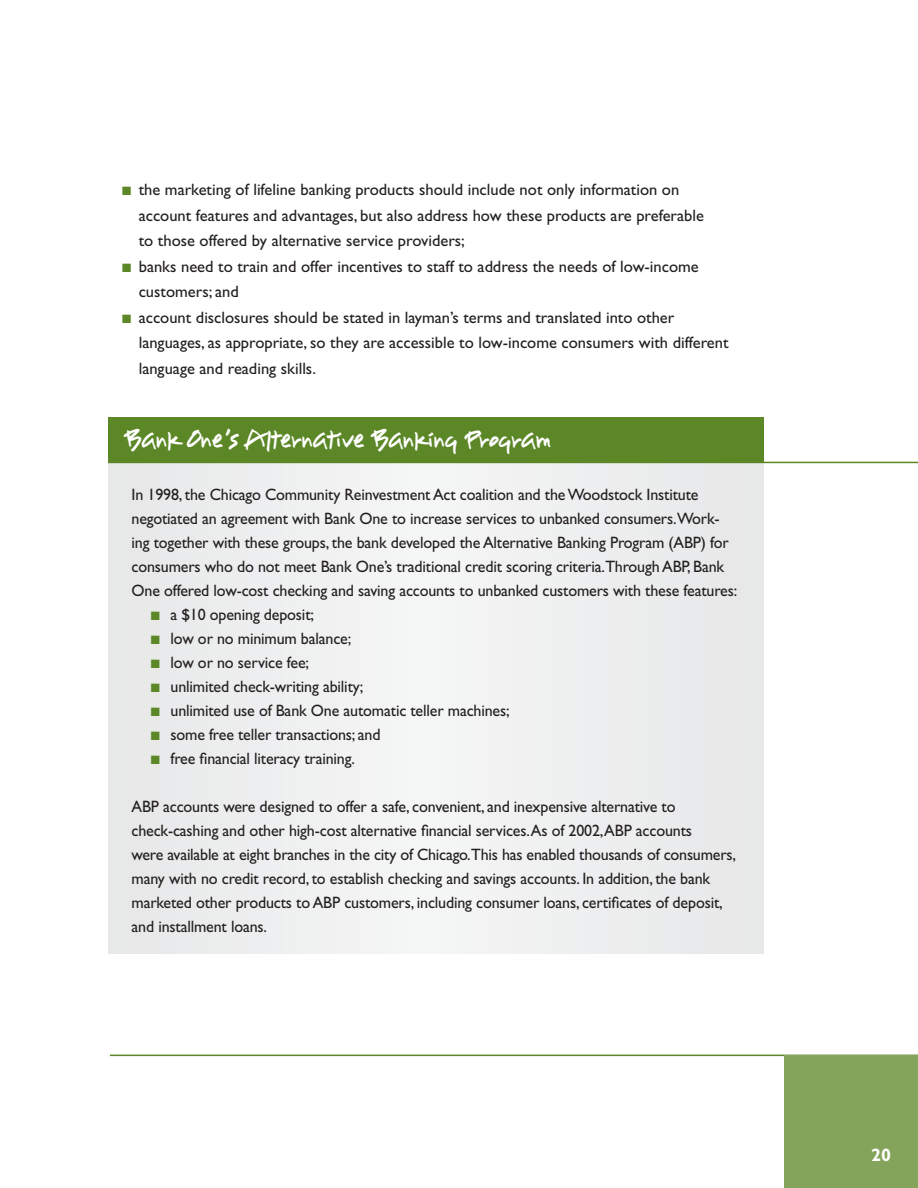
<style>
.page{position:relative;width:918px;height:1188px;background:#fff}
.page>*{position:absolute;margin:0;border:0;box-sizing:border-box;transform-origin:0 0}
.t1{font:23.25px "Youngsook BTN";color:#fff}
.t2{font:700 18px "Gill Sans";color:#fff}
.t3{font:16.5px/25.5px "Gill Sans";letter-spacing:-.01em;color:#231f20}
</style>
<div class="page">
<hr style="left:110px;top:1055px;width:808px;height:1px;background:#5c8727">
<div style="left:784px;top:1055px;width:134px;height:133px;background:#85a45b"></div>
<div style="left:108px;top:417px;width:655px;height:45px;background:#5c8727"></div>
<div style="left:108px;top:462px;width:655px;height:492px;background:#edeeef"></div>
<hr style="left:108px;top:462px;width:810px;height:1px;background:#5c8727">
<p class="t3" style="left:139px;top:179px;width:591px">the marketing of lifeline banking products should include not only information on account features and advantages, but also address how these products are preferable<br>to those offered by alternative service providers;<br>banks need to train and offer incentives to staff to address the needs of low-income customers; and<br>account disclosures should be stated in layman’s terms and translated into other languages, as appropriate, so they are accessible to low-income consumers with different language and reading skills.</p>
<h1 class="t1" style="left:124px;top:427px;width:429px">Bank One’s Alternative Banking Program</h1>
<p class="t3" style="left:132px;top:483px;width:569px">In 1998, the Chicago Community Reinvestment Act coalition and the Woodstock Institute</p>
<p class="t3" style="left:132px;top:507px;width:590px">negotiated an agreement with Bank One to increase services to unbanked consumers.Work-</p>
<p class="t3" style="left:132px;top:531px;width:599px">ing together with these groups, the bank developed the Alternative Banking Program (ABP) for</p>
<p class="t3" style="left:132px;top:555px;width:594px">consumers who do not meet Bank One’s traditional credit scoring criteria.Through ABP, Bank</p>
<p class="t3" style="left:132px;top:579px;width:607px">One offered low-cost checking and saving accounts to unbanked customers with these features:</p>
<p class="t3" style="left:170px;top:603px;width:145px">a $10 opening deposit;</p>
<p class="t3" style="left:170px;top:627px;width:182px">low or no minimum balance;</p>
<p class="t3" style="left:170px;top:651px;width:140px">low or no service fee;</p>
<p class="t3" style="left:170px;top:675px;width:194px">unlimited check-writing ability;</p>
<p class="t3" style="left:170px;top:699px;width:341px">unlimited use of Bank One automatic teller machines;</p>
<p class="t3" style="left:170px;top:723px;width:212px">some free teller transactions; and</p>
<p class="t3" style="left:170px;top:747px;width:186px">free financial literacy training.</p>
<p class="t3" style="left:132px;top:796px;width:606px;line-height:24px">ABP accounts were designed to offer a safe, convenient, and inexpensive alternative to check-cashing and other high-cost alternative financial services.As of 2002,ABP accounts<br>were available at eight branches in the city of Chicago.This has enabled thousands of consumers, many with no credit record, to establish checking and savings accounts. In addition, the bank marketed other products to ABP customers, including consumer loans, certificates of deposit, and installment loans.</p>
<p class="t2" style="left:871px;top:1149px;width:21px">20</p>
</div>
